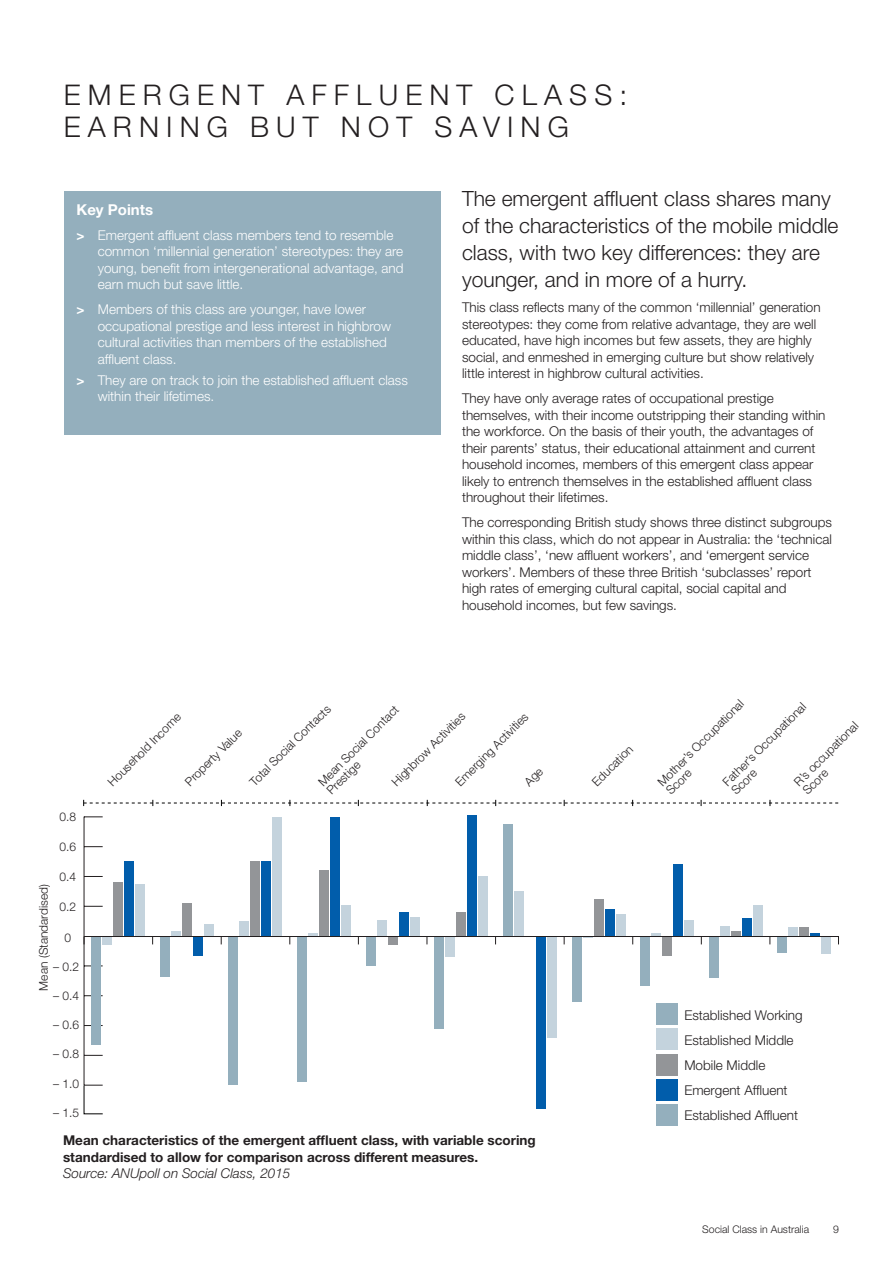
<style>
.page{position:relative;width:893px;height:1263px;background:#fff}
.page>*{position:absolute;margin:0;border:0;box-sizing:border-box;transform-origin:0 0}
.Page_heading{font:300 28.5px/31.5px "Helvetica Neue LT Std";letter-spacing:.25em;color:#231f20}
.Bodycopy{font:300 21px/27px "Helvetica Neue LT Std";color:#231f20}
.Subheading{font:700 15px "Helvetica Neue LT Std";color:#fff}
.Bodycopy-2{font:300 13.5px/16.5px "Helvetica Neue LT Std";color:#231f20}
.t1{font:300 13.5px/16.5px "Helvetica Neue LT Std";color:#fff}
.Bodycopy-3{font:700 13.5px/16.5px "Helvetica Neue LT Std";color:#231f20}
.Bodycopy-4{font:300 12px/12px "Helvetica Neue LT Std";color:#231f20}
.t2{font:300 10.5px "Helvetica Neue LT Std";color:#231f20}
.s1{font-weight:700}
.s2{font-weight:300;font-style:italic}
</style>
<div class="page">
<div style="left:64px;top:191px;width:377px;height:244px;background:#94afbd"></div>
<hr style="left:84px;top:816px;width:1px;height:269px;background:#231f20">
<svg style="left:85px;top:1055px;width:18px;height:1px"></svg>
<svg style="left:85px;top:906px;width:18px;height:1px"></svg>
<svg style="left:85px;top:876px;width:18px;height:1px"></svg>
<svg style="left:85px;top:846px;width:18px;height:1px"></svg>
<svg style="left:84px;top:816px;width:19px;height:1px"></svg>
<div style="left:135px;top:884px;width:10px;height:52px;background:#c4d3dd"></div>
<div style="left:204px;top:924px;width:9px;height:12px;background:#c4d3dd"></div>
<div style="left:273px;top:817px;width:9px;height:119px;background:#c4d3dd"></div>
<div style="left:341px;top:905px;width:10px;height:31px;background:#c4d3dd"></div>
<div style="left:410px;top:917px;width:9px;height:19px;background:#c4d3dd"></div>
<div style="left:478px;top:877px;width:10px;height:59px;background:#c4d3dd"></div>
<div style="left:547px;top:936px;width:10px;height:101px;background:#c4d3dd"></div>
<div style="left:616px;top:914px;width:9px;height:22px;background:#c4d3dd"></div>
<div style="left:684px;top:920px;width:10px;height:16px;background:#c4d3dd"></div>
<div style="left:753px;top:905px;width:9px;height:31px;background:#c4d3dd"></div>
<div style="left:822px;top:936px;width:9px;height:18px;background:#c4d3dd"></div>
<div style="left:124px;top:862px;width:10px;height:74px;background:#015dab"></div>
<div style="left:193px;top:936px;width:10px;height:19px;background:#015dab"></div>
<div style="left:262px;top:862px;width:9px;height:74px;background:#015dab"></div>
<div style="left:330px;top:817px;width:10px;height:119px;background:#015dab"></div>
<div style="left:399px;top:912px;width:9px;height:24px;background:#015dab"></div>
<div style="left:467px;top:815px;width:10px;height:121px;background:#015dab"></div>
<div style="left:536px;top:936px;width:10px;height:173px;background:#015dab"></div>
<div style="left:605px;top:909px;width:9px;height:27px;background:#015dab"></div>
<div style="left:673px;top:865px;width:10px;height:71px;background:#015dab"></div>
<div style="left:742px;top:918px;width:10px;height:18px;background:#015dab"></div>
<svg style="left:811px;top:933px;width:9px;height:3px"></svg>
<div style="left:113px;top:883px;width:10px;height:53px;background:#939598"></div>
<div style="left:182px;top:903px;width:10px;height:33px;background:#939598"></div>
<div style="left:251px;top:862px;width:9px;height:74px;background:#939598"></div>
<div style="left:319px;top:871px;width:10px;height:65px;background:#939598"></div>
<div style="left:388px;top:936px;width:9px;height:9px;background:#939598"></div>
<div style="left:456px;top:912px;width:10px;height:24px;background:#939598"></div>
<div style="left:594px;top:899px;width:9px;height:37px;background:#939598"></div>
<div style="left:662px;top:936px;width:10px;height:19px;background:#939598"></div>
<hr style="left:731px;top:932px;width:10px;height:4px;background:#939598">
<div style="left:800px;top:927px;width:9px;height:9px;background:#939598"></div>
<div style="left:102px;top:936px;width:10px;height:9px;background:#c4d3dd"></div>
<hr style="left:171px;top:932px;width:10px;height:4px;background:#c4d3dd">
<div style="left:240px;top:921px;width:9px;height:15px;background:#c4d3dd"></div>
<svg style="left:308px;top:933px;width:10px;height:3px"></svg>
<div style="left:377px;top:920px;width:9px;height:16px;background:#c4d3dd"></div>
<div style="left:445px;top:936px;width:10px;height:21px;background:#c4d3dd"></div>
<div style="left:514px;top:891px;width:10px;height:45px;background:#c4d3dd"></div>
<svg style="left:651px;top:933px;width:10px;height:3px"></svg>
<div style="left:720px;top:926px;width:10px;height:10px;background:#c4d3dd"></div>
<div style="left:789px;top:927px;width:9px;height:9px;background:#c4d3dd"></div>
<div style="left:91px;top:936px;width:10px;height:109px;background:#94afbd"></div>
<div style="left:160px;top:936px;width:10px;height:40px;background:#94afbd"></div>
<div style="left:229px;top:936px;width:9px;height:149px;background:#94afbd"></div>
<div style="left:297px;top:936px;width:10px;height:146px;background:#94afbd"></div>
<div style="left:366px;top:936px;width:9px;height:30px;background:#94afbd"></div>
<div style="left:434px;top:936px;width:10px;height:92px;background:#94afbd"></div>
<div style="left:503px;top:824px;width:10px;height:112px;background:#94afbd"></div>
<div style="left:572px;top:936px;width:9px;height:66px;background:#94afbd"></div>
<div style="left:640px;top:936px;width:10px;height:49px;background:#94afbd"></div>
<div style="left:709px;top:936px;width:10px;height:42px;background:#94afbd"></div>
<div style="left:778px;top:936px;width:9px;height:16px;background:#94afbd"></div>
<hr style="left:84px;top:936px;width:754px;height:1px;background:#231f20">
<svg style="left:83px;top:800px;width:755px;height:6px"></svg>
<svg style="left:83px;top:1084px;width:20px;height:30px"></svg>
<div style="left:656px;top:1003px;width:22px;height:22px;background:#94afbd"></div>
<div style="left:656px;top:1029px;width:22px;height:21px;background:#c4d3dd"></div>
<div style="left:656px;top:1054px;width:22px;height:21px;background:#939598"></div>
<div style="left:656px;top:1079px;width:22px;height:22px;background:#015dab"></div>
<div style="left:656px;top:1105px;width:22px;height:21px;background:#94afbd"></div>
<p class="Page_heading" style="left:64px;top:79px;width:565px">EMERGENT AFFLUENT CLASS:<br>EARNING BUT NOT SAVING</p>
<p class="Subheading" style="left:77px;top:200px;width:78px">Key Points</p>
<p class="t1" style="left:98px;top:226px;width:307px;text-indent:-21px"><span class="s1">&gt;</span> Emergent affluent class members tend to resemble common ‘millennial generation’ stereotypes: they are young, benefit from intergenerational advantage, and earn much but save little.</p>
<p class="t1" style="left:98px;top:301px;width:295px;text-indent:-21px"><span class="s1">&gt;</span> Members of this class are younger, have lower occupational prestige and less interest in highbrow cultural activities than members of the established affluent class.</p>
<p class="t1" style="left:98px;top:371px;width:312px;text-indent:-21px"><span class="s1">&gt;</span> They are on track to join the established affluent class within their lifetimes.</p>
<p class="Bodycopy" style="left:462px;top:185px;width:378px">The emergent affluent class shares many of the characteristics of the mobile middle class, with two key differences: they are younger, and in more of a hurry.</p>
<p class="Bodycopy-2" style="left:462px;top:299px;width:360px">This class reflects many of the common ‘millennial’ generation stereotypes: they come from relative advantage, they are well educated, have high incomes but few assets, they are highly social, and enmeshed in emerging culture but show relatively little interest in highbrow cultural activities.</p>
<p class="Bodycopy-2" style="left:462px;top:390px;width:365px">They have only average rates of occupational prestige themselves, with their income outstripping their standing within the workforce. On the basis of their youth, the advantages of their parents’ status, their educational attainment and current household incomes, members of this emergent class appear likely to entrench themselves in the established affluent class throughout their lifetimes.</p>
<p class="Bodycopy-2" style="left:462px;top:514px;width:372px">The corresponding British study shows three distinct subgroups within this class, which do not appear in Australia: the ‘technical middle class’, ‘new affluent workers’, and ‘emergent service workers’. Members of these three British ‘subclasses’ report high rates of emerging cultural capital, social capital and household incomes, but few savings.</p>
<p class="Bodycopy-4" style="left:60px;top:811px;width:18px">0.8</p>
<p class="Bodycopy-4" style="left:60px;top:841px;width:18px">0.6</p>
<p class="Bodycopy-4" style="left:60px;top:871px;width:18px">0.4</p>
<p class="Bodycopy-4" style="left:37px;top:990px;width:108px;rotate:-90deg">Mean (Standardised)</p>
<p class="Bodycopy-4" style="left:60px;top:900px;width:18px">0.2</p>
<p class="Bodycopy-4" style="left:65px;top:931px;width:8px">0</p>
<p class="Bodycopy-4" style="left:53px;top:960px;width:28px">– 0.2</p>
<p class="Bodycopy-4" style="left:53px;top:989px;width:28px">– 0.4</p>
<p class="Bodycopy-4" style="left:53px;top:1019px;width:28px">– 0.6</p>
<p class="Bodycopy-4" style="left:53px;top:1048px;width:28px">– 0.8</p>
<p class="Bodycopy-4" style="left:53px;top:1077px;width:28px">– 1.0</p>
<p class="Bodycopy-4" style="left:53px;top:1107px;width:28px">– 1.5</p>
<p class="Bodycopy-4" style="left:316px;top:779px;width:109px;rotate:-45deg">Mean Social Contact</p>
<p class="Bodycopy-4" style="left:247px;top:779px;width:110px;rotate:-45deg">Total Social Contacts</p>
<p class="Bodycopy-4" style="left:389px;top:779px;width:100px;rotate:-45deg">Highbrow Activities</p>
<p class="Bodycopy-4" style="left:453px;top:779px;width:99px;rotate:-45deg">Emerging Activities</p>
<p class="Bodycopy-4" style="left:106px;top:779px;width:99px;rotate:-45deg">Household Income</p>
<p class="Bodycopy-4" style="left:183px;top:779px;width:76px;rotate:-45deg">Property Value</p>
<p class="Bodycopy-4" style="left:324px;top:788px;width:43px;rotate:-45deg">Prestige</p>
<p class="Bodycopy-3" style="left:63px;top:1132px;width:474px">Mean characteristics of the emergent affluent class, with variable scoring standardised to allow for comparison across different measures.<br><span class="s2">Source: ANUpoll on Social Class, 2015</span></p>
<p class="Bodycopy-4" style="left:590px;top:779px;width:53px;rotate:-45deg">Education</p>
<p class="Bodycopy-4" style="left:655px;top:779px;width:118px;rotate:-45deg">Mother’s Occupational<br>Score</p>
<p class="Bodycopy-4" style="left:720px;top:779px;width:114px;rotate:-45deg">Father’s Occupational<br>Score</p>
<p class="Bodycopy-4" style="left:792px;top:779px;width:87px;rotate:-45deg">R’s occupational<br>Score</p>
<p class="Bodycopy-2" style="left:684px;top:1006px;width:120px">Established Working</p>
<p class="Bodycopy-2" style="left:684px;top:1031px;width:111px">Established Middle</p>
<p class="Bodycopy-2" style="left:684px;top:1056px;width:82px">Mobile Middle</p>
<p class="Bodycopy-2" style="left:684px;top:1082px;width:105px">Emergent Affluent</p>
<p class="Bodycopy-2" style="left:684px;top:1107px;width:115px">Established Affluent</p>
<p class="t2" style="left:702px;top:1223px;width:108px">Social Class in Australia</p>
<p class="t2" style="left:833px;top:1223px;width:7px">9</p>
</div>
